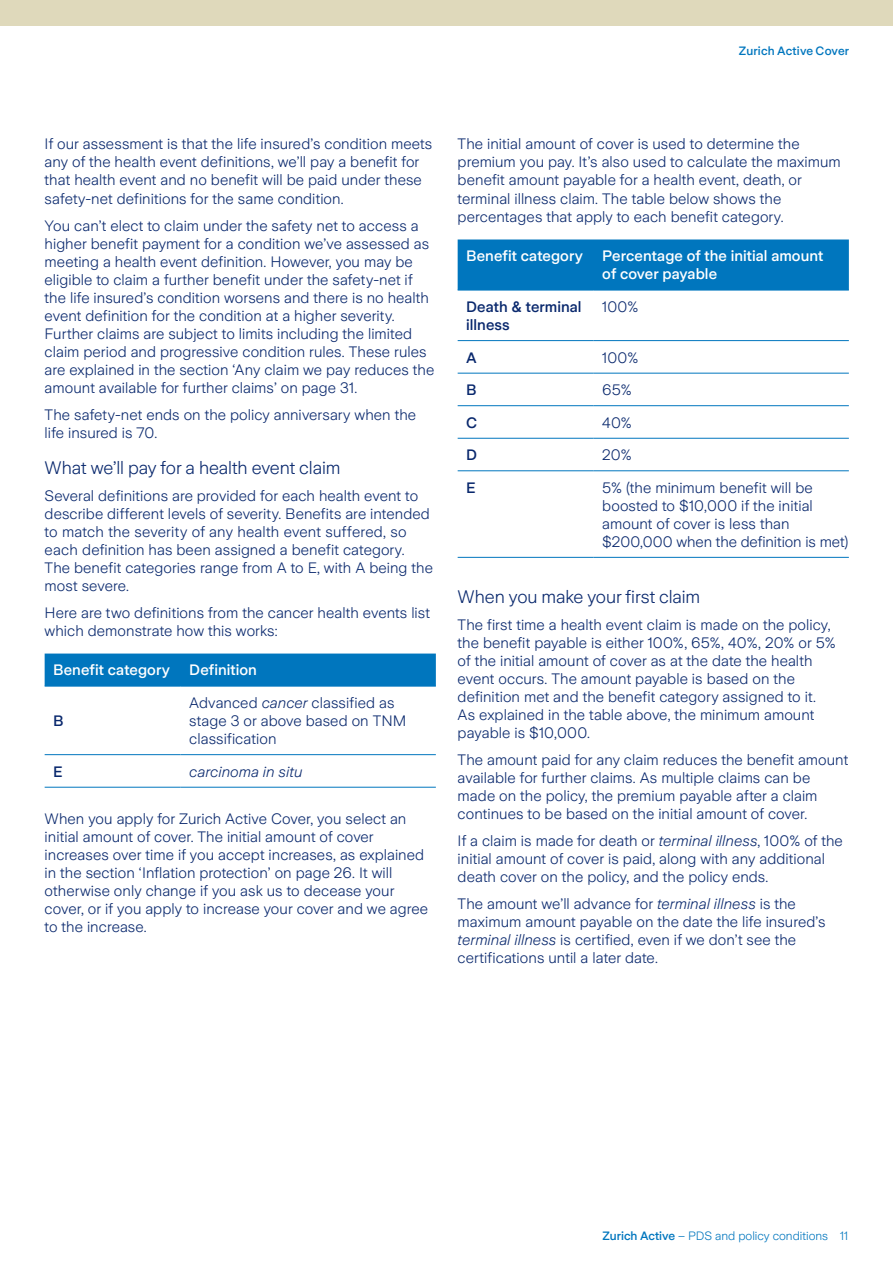
<style>
.page{position:relative;width:893px;height:1263px;background:#fff}
.page>*{position:absolute;margin:0;border:0;box-sizing:border-box;transform-origin:0 0}
.t1{font:300 18px "Zurich Sans";letter-spacing:-.005em;color:#09286d}
.t2{font:300 15px/18px "Zurich Sans";letter-spacing:.005em;color:#09286d}
.t3{font:500 15px/18px "Zurich Sans";letter-spacing:.005em;color:#fff}
.t4{font:500 15px/18px "Zurich Sans";letter-spacing:.005em;color:#09286d}
.t5{font:italic 300 15px "Zurich Sans";letter-spacing:.005em;color:#09286d}
.t6{font:300 12px "Zurich Sans";color:#0076be}
.t7{font:500 12px "Zurich Sans";letter-spacing:.01em;color:#0076be}
.s1{font-style:italic}
.s2{font-weight:500}
</style>
<div class="page">
<div style="left:0;top:0;width:893px;height:26px;background:#dfd9bb"></div>
<div style="left:45px;top:653px;width:391px;height:33px;background:#0076be"></div>
<hr style="left:45px;top:686px;width:136px;height:1px;background:#0076be">
<hr style="left:181px;top:686px;width:255px;height:1px;background:#0076be">
<hr style="left:45px;top:754px;width:136px;height:1px;background:#0076be">
<hr style="left:181px;top:754px;width:255px;height:1px;background:#0076be">
<hr style="left:45px;top:787px;width:136px;height:1px;background:#0076be">
<hr style="left:181px;top:787px;width:255px;height:1px;background:#0076be">
<div style="left:458px;top:239px;width:391px;height:51px;background:#0076be"></div>
<hr style="left:458px;top:290px;width:136px;height:1px;background:#0076be">
<hr style="left:594px;top:290px;width:255px;height:1px;background:#0076be">
<hr style="left:458px;top:340px;width:136px;height:1px;background:#0076be">
<hr style="left:594px;top:340px;width:255px;height:1px;background:#0076be">
<hr style="left:458px;top:373px;width:136px;height:1px;background:#0076be">
<hr style="left:594px;top:373px;width:255px;height:1px;background:#0076be">
<hr style="left:458px;top:405px;width:136px;height:1px;background:#0076be">
<hr style="left:594px;top:405px;width:255px;height:1px;background:#0076be">
<hr style="left:458px;top:438px;width:136px;height:1px;background:#0076be">
<hr style="left:594px;top:438px;width:255px;height:1px;background:#0076be">
<hr style="left:458px;top:470px;width:136px;height:1px;background:#0076be">
<hr style="left:594px;top:470px;width:255px;height:1px;background:#0076be">
<hr style="left:458px;top:557px;width:136px;height:1px;background:#0076be">
<hr style="left:594px;top:557px;width:255px;height:1px;background:#0076be">
<p class="t7" style="left:739px;top:45px;width:112px">Zurich Active Cover</p>
<p class="t2" style="left:45px;top:136px;width:389px">If our assessment is that the life insured’s condition meets any of the health event definitions, we’ll pay a benefit for that health event and no benefit will be paid under these safety-net definitions for the same condition.</p>
<p class="t2" style="left:45px;top:217px;width:391px">You can’t elect to claim under the safety net to access a higher benefit payment for a condition we’ve assessed as meeting a health event definition. However, you may be eligible to claim a further benefit under the safety-net if the life insured’s condition worsens and there is no health event definition for the condition at a higher severity.<br>Further claims are subject to limits including the limited claim period and progressive condition rules. These rules are explained in the section ‘Any claim we pay reduces the amount available for further claims’ on page 31.</p>
<p class="t2" style="left:45px;top:406px;width:373px">The safety-net ends on the policy anniversary when the life insured is 70.</p>
<p class="t1" style="left:45px;top:457px;width:297px">What we’ll pay for a health event claim</p>
<p class="t2" style="left:45px;top:487px;width:390px">Several definitions are provided for each health event to describe different levels of severity. Benefits are intended to match the severity of any health event suffered, so each definition has been assigned a benefit category.<br>The benefit categories range from A to E, with A being the most severe.</p>
<p class="t2" style="left:45px;top:604px;width:387px">Here are two definitions from the cancer health events list which demonstrate how this works:</p>
<p class="t3" style="left:53px;top:662px;width:118px">Benefit category</p>
<p class="t3" style="left:189px;top:662px;width:69px">Definition</p>
<p class="t4" style="left:53px;top:712px;width:12px">B</p>
<p class="t2" style="left:189px;top:694px;width:219px">Advanced <span class="s1">cancer</span> classified as stage 3 or above based on TNM classification</p>
<p class="t4" style="left:53px;top:763px;width:11px">E</p>
<p class="t5" style="left:189px;top:763px;width:115px">carcinoma in situ</p>
<p class="t2" style="left:45px;top:810px;width:385px">When you apply for Zurich Active Cover, you select an initial amount of cover. The initial amount of cover increases over time if you accept increases, as explained in the section ‘Inflation protection’ on page 26. It will otherwise only change if you ask us to decease your cover, or if you apply to increase your cover and we agree to the increase.</p>
<p class="t2" style="left:458px;top:136px;width:384px">The initial amount of cover is used to determine the premium you pay. It’s also used to calculate the maximum benefit amount payable for a health event, death, or terminal illness claim. The table below shows the percentages that apply to each benefit category.</p>
<p class="t3" style="left:466px;top:248px;width:118px">Benefit category</p>
<p class="t3" style="left:602px;top:248px;width:223px">Percentage of the initial amount of cover payable</p>
<p class="t4" style="left:466px;top:298px;width:117px">Death &amp; terminal illness</p>
<p class="t2" style="left:602px;top:298px;width:38px">100%</p>
<p class="t4" style="left:466px;top:349px;width:12px">A</p>
<p class="t2" style="left:602px;top:349px;width:38px">100%</p>
<p class="t4" style="left:466px;top:381px;width:12px">B</p>
<p class="t2" style="left:602px;top:381px;width:31px">65%</p>
<p class="t4" style="left:466px;top:414px;width:12px">C</p>
<p class="t2" style="left:602px;top:414px;width:31px">40%</p>
<p class="t4" style="left:466px;top:446px;width:12px">D</p>
<p class="t2" style="left:602px;top:446px;width:31px">20%</p>
<p class="t4" style="left:466px;top:479px;width:11px">E</p>
<p class="t2" style="left:602px;top:479px;width:248px">5% (the minimum benefit will be boosted to $10,000 if the initial amount of cover is less than $200,000 when the definition is met)</p>
<p class="t1" style="left:458px;top:587px;width:244px">When you make your first claim</p>
<p class="t2" style="left:458px;top:616px;width:379px">The first time a health event claim is made on the policy, the benefit payable is either 100%, 65%, 40%, 20% or 5% of the initial amount of cover as at the date the health event occurs. The amount payable is based on the definition met and the benefit category assigned to it.<br>As explained in the table above, the minimum amount payable is $10,000.</p>
<p class="t2" style="left:458px;top:751px;width:392px">The amount paid for any claim reduces the benefit amount available for further claims. As multiple claims can be made on the policy, the premium payable after a claim continues to be based on the initial amount of cover.</p>
<p class="t2" style="left:458px;top:832px;width:387px">If a claim is made for death or <span class="s1">terminal illness</span>, 100% of the initial amount of cover is paid, along with any additional death cover on the policy, and the policy ends.</p>
<p class="t2" style="left:458px;top:895px;width:369px">The amount we’ll advance for <span class="s1">terminal illness</span> is the maximum amount payable on the date the life insured’s <span class="s1">terminal illness</span> is certified, even if we don’t see the certifications until a later date.</p>
<p class="t6" style="left:603px;top:1229px;width:247px"><span class="s2">Zurich Active</span> – PDS and policy conditions 11</p>
</div>
